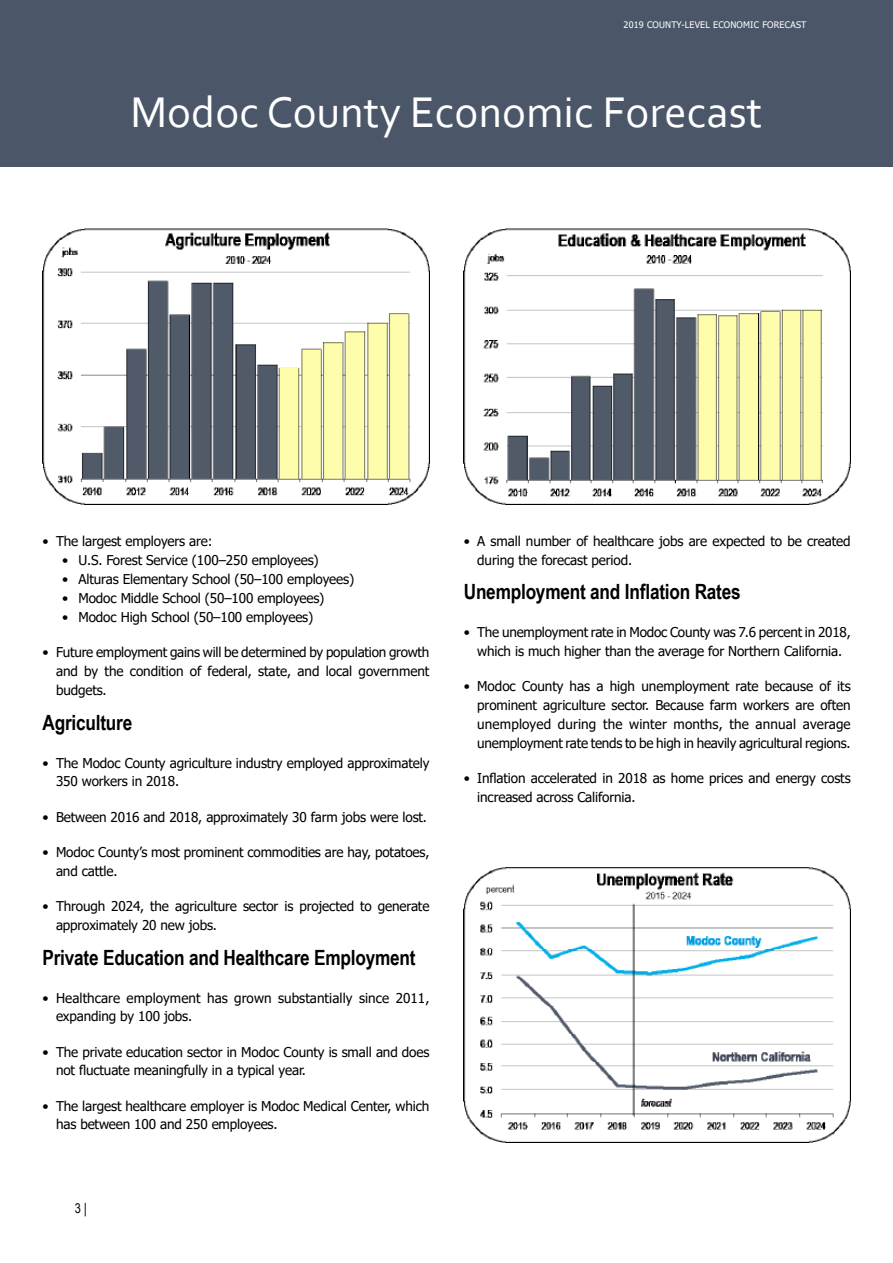
<style>
.page{position:relative;width:893px;height:1263px;background:#fff}
.page>*{position:absolute;margin:0;border:0;box-sizing:border-box;transform-origin:0 0}
.t1{font:45px "Corbel";color:#fff}
.Profile_Subhead_1{font:700 21px "Arial Narrow";letter-spacing:-.01em;color:#000}
.t2{font:13.5px/18.9px "Tahoma";letter-spacing:-.01em;color:#000}
.t3{font:13.5px "Arial Narrow";color:#000}
.t4{font:9px "Tahoma";letter-spacing:.02em;color:#fff}
.s1{font-family:"Myriad Pro"}
</style>
<div class="page">
<div style="left:0;top:0;width:893px;height:167px;background:#4b5768"></div>
<img style="left:42px;top:228px;width:387px;height:277px">
<img style="left:464px;top:228px;width:387px;height:277px">
<img style="left:464px;top:867px;width:387px;height:276px">
<p class="t4" style="left:624px;top:19px;width:184px">2019 COUNTY-LEVEL ECONOMIC FORECAST</p>
<h1 class="t1" style="left:130px;top:84px;width:634px">Modoc County Economic Forecast</h1>
<p class="t2" style="left:43px;top:532px;width:171px">• The largest employers are:</p>
<p class="t2" style="left:62px;top:551px;width:258px">• U.S. Forest Service (100–250 employees)</p>
<p class="t2" style="left:62px;top:570px;width:293px">• Alturas Elementary School (50–100 employees)</p>
<p class="t2" style="left:62px;top:589px;width:264px">• Modoc Middle School (50–100 employees)</p>
<p class="t2" style="left:62px;top:608px;width:253px">• Modoc High School (50–100 employees)</p>
<p class="t2" style="left:56px;top:643px;width:375px;text-align:justify;text-indent:-14px">• Future employment gains will be determined by population growth and by the condition of federal, state, and local government budgets.</p>
<p class="Profile_Subhead_1" style="left:43px;top:706px;width:91px">Agriculture</p>
<p class="t2" style="left:56px;top:754px;width:375px;text-indent:-14px">• The Modoc County agriculture industry employed approximately<br>350 workers in 2018.</p>
<p class="t2" style="left:43px;top:808px;width:386px">• Between 2016 and 2018, approximately 30 farm jobs were lost.</p>
<p class="t2" style="left:56px;top:843px;width:375px;text-indent:-14px">• Modoc County’s most prominent commodities are hay, potatoes, and cattle.</p>
<p class="t2" style="left:56px;top:897px;width:375px;text-indent:-14px">• Through 2024, the agriculture sector is projected to generate approximately 20 new jobs.</p>
<p class="Profile_Subhead_1" style="left:43px;top:941px;width:375px">Private Education and Healthcare Employment</p>
<p class="t2" style="left:56px;top:989px;width:375px;text-indent:-14px">• Healthcare employment has grown substantially since 2011, expanding by 100 jobs.</p>
<p class="t2" style="left:56px;top:1043px;width:375px;text-indent:-14px">• The private education sector in Modoc County is small and does not fluctuate meaningfully in a typical year.</p>
<p class="t2" style="left:56px;top:1097px;width:375px;text-indent:-14px">• The largest healthcare employer is Modoc Medical Center, which has between 100 and 250 employees.</p>
<p class="t3" style="left:75px;top:1198px;width:14px">3 <span class="s1">|</span></p>
<p class="t2" style="left:477px;top:532px;width:375px;text-indent:-14px">• A small number of healthcare jobs are expected to be created during the forecast period.</p>
<p class="Profile_Subhead_1" style="left:464px;top:576px;width:278px">Unemployment and Inflation Rates</p>
<p class="t2" style="left:464px;top:623px;width:388px;text-align:center">• The unemployment rate in Modoc County was 7.6 percent in 2018, which is much higher than the average for Northern California.</p>
<p class="t2" style="left:477px;top:677px;width:375px;text-align:justify;text-indent:-14px">• Modoc County has a high unemployment rate because of its prominent agriculture sector. Because farm workers are often unemployed during the winter months, the annual average unemployment rate tends to be high in heavily agricultural regions.</p>
<p class="t2" style="left:477px;top:769px;width:375px;text-indent:-14px">• Inflation accelerated in 2018 as home prices and energy costs increased across California.</p>
</div>
